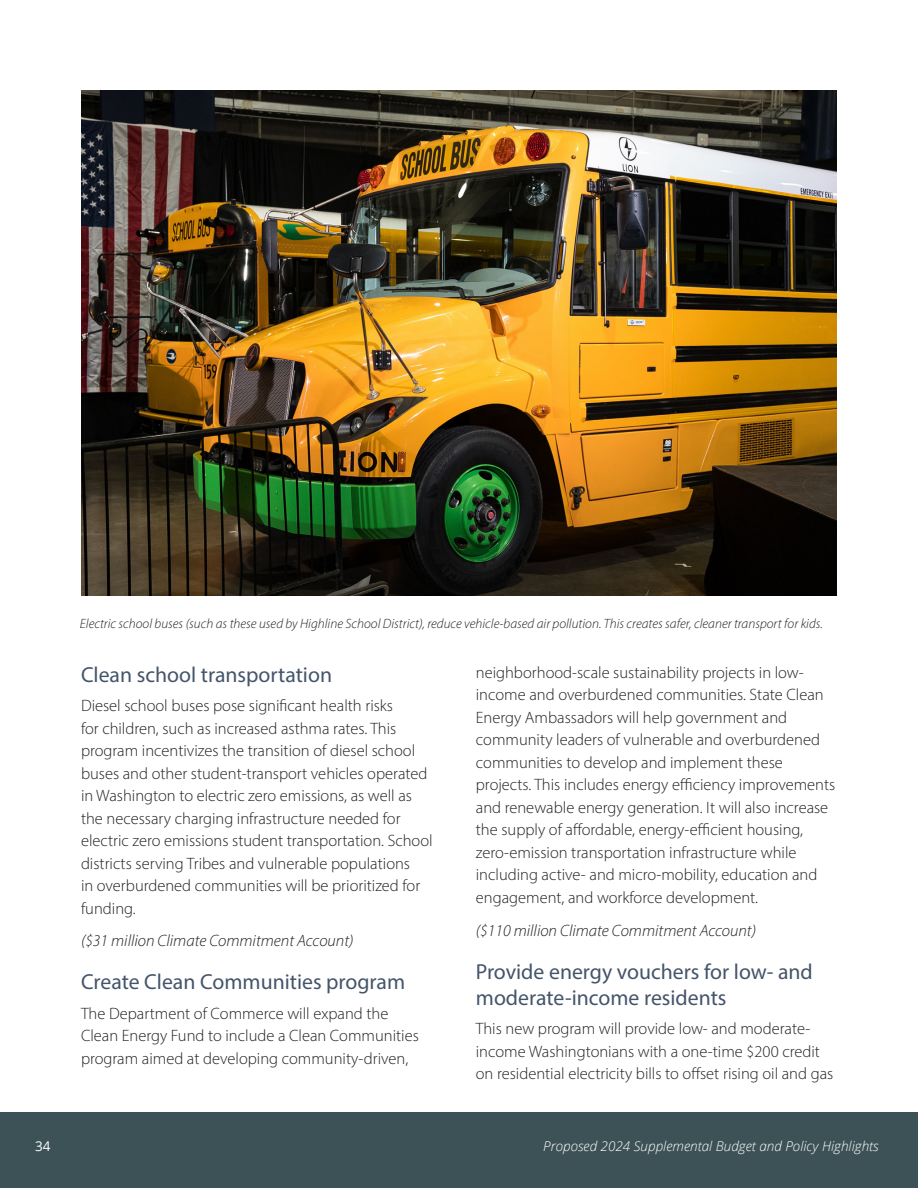
<style>
.page{position:relative;width:918px;height:1188px;background:#fff}
.page>*{position:absolute;margin:0;border:0;box-sizing:border-box;transform-origin:0 0}
.Heading_2{font:21.75px/26.1px "Myriad Pro";color:#44546a}
.Body_text{font:300 16.5px/22.5px "Myriad Pro";color:#231f20}
.dollar_amount{font:italic 300 16.5px "Myriad Pro";color:#231f20}
.t1{font:italic 300 13.5px "Myriad Pro";color:#231f20}
.t2{font:italic 300 13.5px "Open Sans";color:#fff}
.t3{font:13.5px "Open Sans";color:#fff}
</style>
<div class="page">
<div style="left:0;top:1113px;width:918px;height:75px;background:#3d5257"></div>
<img style="left:81px;top:91px;width:756px;height:505px">
<p class="t1" style="left:80px;top:615px;width:744px">Electric school buses (such as these used by Highline School District), reduce vehicle-based air pollution. This creates safer, cleaner transport for kids.</p>
<p class="Heading_2" style="left:81px;top:661px;width:253px">Clean school transportation</p>
<p class="Body_text" style="left:81px;top:694px;width:353px">Diesel school buses pose significant health risks<br>for children, such as increased asthma rates. This program incentivizes the transition of diesel school buses and other student-transport vehicles operated in Washington to electric zero emissions, as well as the necessary charging infrastructure needed for electric zero emissions student transportation. School districts serving Tribes and vulnerable populations<br>in overburdened communities will be prioritized for funding.</p>
<p class="dollar_amount" style="left:81px;top:931px;width:274px">($31 million Climate Commitment Account)</p>
<p class="Heading_2" style="left:81px;top:969px;width:326px">Create Clean Communities program</p>
<p class="Body_text" style="left:81px;top:1002px;width:339px">The Department of Commerce will expand the<br>Clean Energy Fund to include a Clean Communities program aimed at developing community-driven,</p>
<p class="Body_text" style="left:476px;top:661px;width:361px">neighborhood-scale sustainability projects in low&shy;income and overburdened communities. State Clean Energy Ambassadors will help government and community leaders of vulnerable and overburdened communities to develop and implement these projects. This includes energy efficiency improvements and renewable energy generation. It will also increase the supply of affordable, energy-efficient housing, zero-emission transportation infrastructure while including active- and micro-mobility, education and engagement, and workforce development.</p>
<p class="dollar_amount" style="left:476px;top:920px;width:282px">($110 million Climate Commitment Account)</p>
<p class="Heading_2" style="left:476px;top:958px;width:338px">Provide energy vouchers for low- and moderate-income residents</p>
<p class="Body_text" style="left:476px;top:1017px;width:359px">This new program will provide low- and moderate&shy;income Washingtonians with a one-time $200 credit on residential electricity bills to offset rising oil and gas</p>
<p class="t3" style="left:35px;top:1137px;width:17px">34</p>
<p class="t2" style="left:543px;top:1137px;width:337px">Proposed 2024 Supplemental Budget and Policy Highlights</p>
</div>
